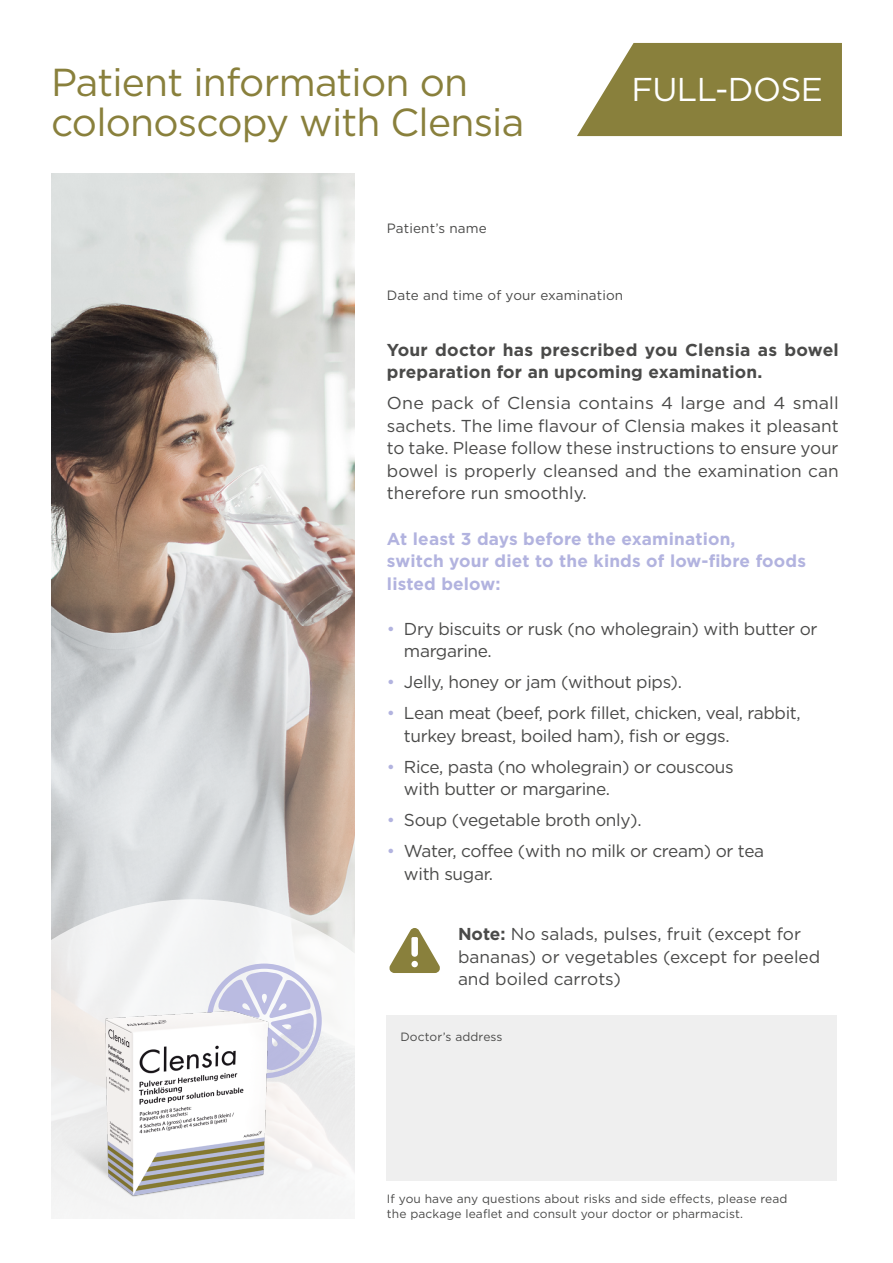
<style>
.page{position:relative;width:893px;height:1263px;background:#fff}
.page>*{position:absolute;margin:0;border:0;box-sizing:border-box;transform-origin:0 0}
.t1{font:39px/40.5px "Gotham";letter-spacing:-.02em;color:#89803c}
.t2{font:33px "Gotham";letter-spacing:-.02em;color:#fff}
.t3{font:17.25px/22.5px "Gotham";letter-spacing:-.02em;color:#4a4a49}
.t4{font:17.25px/22.5px "Gotham";color:#4a4a49}
.t5{font:700 17.25px/22.5px "Gotham";letter-spacing:.01em;color:#b2b3df}
.t6{font:700 17.25px/22.5px "Gotham";letter-spacing:.01em;color:#4a4a49}
.t7{font:13.5px "Gotham";letter-spacing:.01em;color:#4a4a49}
.t8{font:12px/15px "Gotham";letter-spacing:.01em;color:#4a4a49}
.s1{color:#b2b3df}
.s2{font-weight:700}
</style>
<div class="page">
<img style="left:51px;top:174px;width:303px;height:725px">
<svg style="left:51px;top:899px;width:336px;height:320px;fill:#f4f5f5"></svg>
<svg style="left:207px;top:963px;width:115px;height:115px"></svg>
<img style="left:62px;top:1006px;width:253px;height:200px">
<svg style="left:389px;top:928px;width:51px;height:45px"></svg>
<div style="left:387px;top:1015px;width:450px;height:166px;background:#efefef"></div>
<svg style="left:577px;top:43px;width:265px;height:93px"></svg>
<h1 class="t1" style="left:51px;top:61px;width:475px">Patient information on colonoscopy with Clensia</h1>
<h2 class="t2" style="left:632px;top:68px;width:193px">FULL-DOSE</h2>
<p class="t7" style="left:387px;top:219px;width:101px">Patient’s name</p>
<p class="t7" style="left:387px;top:287px;width:238px">Date and time of your examination</p>
<p class="t6" style="left:387px;top:338px;width:453px">Your doctor has prescribed you Clensia as bowel preparation for an upcoming examination.</p>
<p class="t3" style="left:387px;top:391px;width:453px;text-align:justify">One pack of Clensia contains 4 large and 4 small sachets. The lime flavour of Clensia makes it pleasant to take. Please follow these instructions to ensure your bowel is properly cleansed and the examination can therefore run smoothly.</p>
<p class="t5" style="left:387px;top:527px;width:421px">At least 3 days before the examination,<br>switch your diet to the kinds of low-fibre foods listed below:</p>
<p class="t3" style="left:404px;top:617px;width:415px;text-indent:-17px"><span class="s1">•</span> Dry biscuits or rusk (no wholegrain) with butter or margarine.</p>
<p class="t3" style="left:387px;top:670px;width:296px"><span class="s1">•</span> Jelly, honey or jam (without pips).</p>
<p class="t3" style="left:404px;top:701px;width:398px;text-indent:-17px"><span class="s1">•</span> Lean meat (beef, pork fillet, chicken, veal, rabbit, turkey breast, boiled ham), fish or eggs.</p>
<p class="t3" style="left:404px;top:755px;width:331px;text-indent:-17px"><span class="s1">•</span> Rice, pasta (no wholegrain) or couscous with butter or margarine.</p>
<p class="t3" style="left:387px;top:808px;width:256px"><span class="s1">•</span> Soup (vegetable broth only).</p>
<p class="t3" style="left:404px;top:839px;width:362px;text-indent:-17px"><span class="s1">•</span> Water, coffee (with no milk or cream) or tea with sugar.</p>
<p class="t4" style="left:458px;top:922px;width:364px"><span class="s2">Note:</span> No salads, pulses, fruit (except for bananas) or vegetables (except for peeled and boiled carrots)</p>
<p class="t8" style="left:400px;top:1028px;width:104px">Doctor’s address</p>
<p class="t8" style="left:387px;top:1191px;width:402px">If you have any questions about risks and side effects, please read the package leaflet and consult your doctor or pharmacist.</p>
</div>
